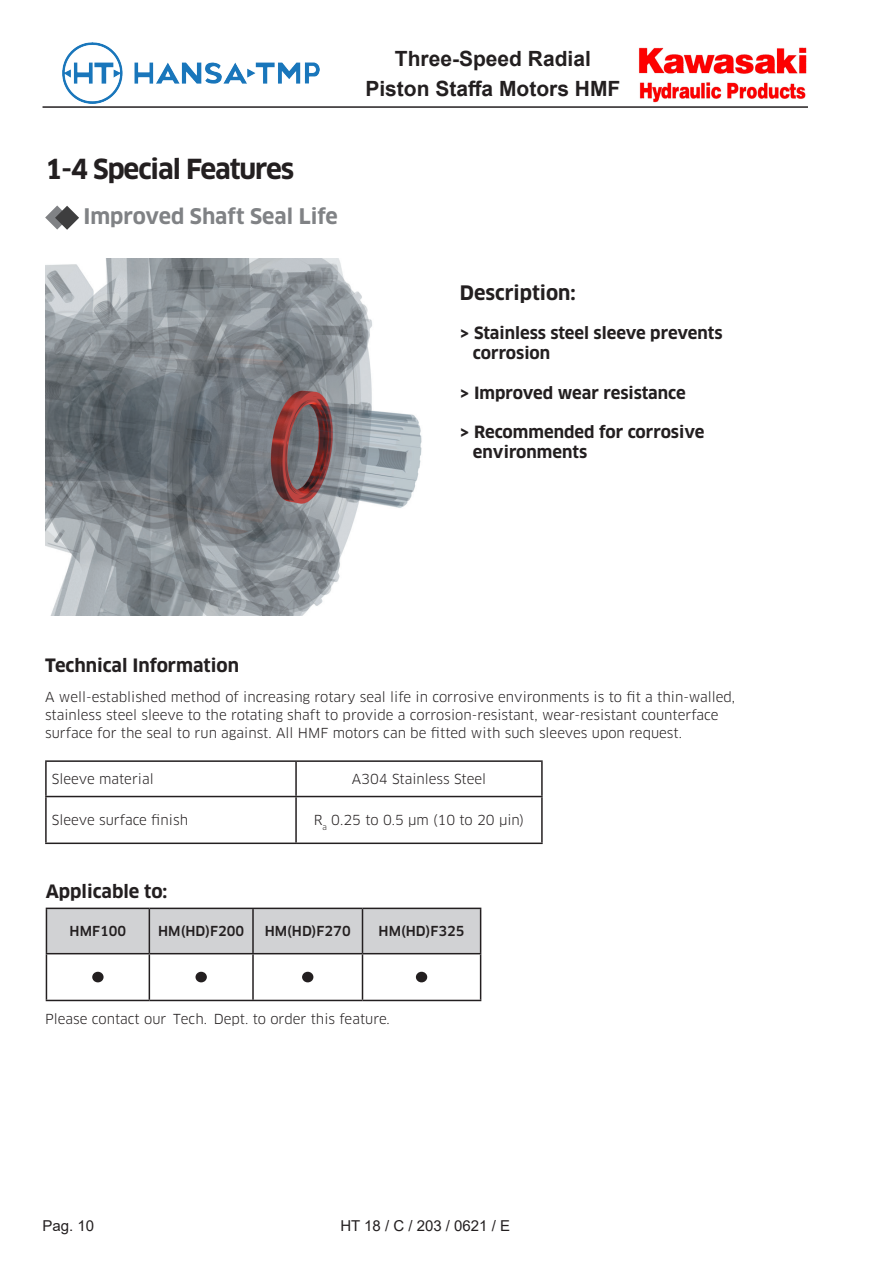
<style>
.page{position:relative;width:893px;height:1263px;background:#fff}
.page>*{position:absolute;margin:0;border:0;box-sizing:border-box;transform-origin:0 0}
.t1{font:700 27px "Clan Pro";letter-spacing:-.04em;color:#231f20}
.t2{font:700 21px/30px "Arial";color:#231f20;text-align:center}
.t3{font:700 21px "Clan Pro";color:#808285}
.t4{font:700 19.5px "Clan Pro";color:#231f20}
.t5{font:700 18px "Clan Pro";color:#231f20}
.t6{font:700 16.5px/19.8px "Clan Pro";color:#231f20}
.t7{font:15px "Arial";color:#231f20}
.t8{font:13.5px/18px "Clan Pro";color:#231f20}
.t9{font:500 13.5px "Clan Pro";color:#231f20}
</style>
<div class="page">
<hr style="left:43px;top:106px;width:765px;height:2px;background:#231f20">
<img style="left:63px;top:43px;width:256px;height:60px">
<img style="left:639px;top:47px;width:168px;height:56px">
<svg style="left:45px;top:205px;width:34px;height:25px"></svg>
<img style="left:45px;top:258px;width:377px;height:357px">
<hr style="left:45px;top:760px;width:251px;height:2px;background:#231f20">
<hr style="left:45px;top:762px;width:2px;height:34px;background:#231f20">
<hr style="left:296px;top:760px;width:247px;height:2px;background:#231f20">
<hr style="left:295px;top:762px;width:2px;height:34px;background:#231f20">
<hr style="left:541px;top:762px;width:2px;height:34px;background:#231f20">
<hr style="left:45px;top:796px;width:251px;height:1px;background:#231f20">
<hr style="left:45px;top:797px;width:2px;height:45px;background:#231f20">
<hr style="left:296px;top:796px;width:247px;height:1px;background:#231f20">
<hr style="left:295px;top:797px;width:2px;height:45px;background:#231f20">
<hr style="left:541px;top:797px;width:2px;height:45px;background:#231f20">
<hr style="left:45px;top:842px;width:251px;height:2px;background:#231f20">
<hr style="left:296px;top:842px;width:247px;height:2px;background:#231f20">
<div style="left:47px;top:909px;width:433px;height:44px;background:#d1d2d4"></div>
<hr style="left:46px;top:908px;width:103px;height:1px;background:#231f20">
<hr style="left:46px;top:909px;width:1px;height:44px;background:#231f20">
<hr style="left:149px;top:908px;width:104px;height:1px;background:#231f20">
<hr style="left:149px;top:909px;width:1px;height:44px;background:#231f20">
<hr style="left:253px;top:908px;width:109px;height:1px;background:#231f20">
<hr style="left:252px;top:909px;width:2px;height:44px;background:#231f20">
<hr style="left:362px;top:908px;width:119px;height:1px;background:#231f20">
<hr style="left:362px;top:909px;width:1px;height:44px;background:#231f20">
<hr style="left:480px;top:909px;width:1px;height:44px;background:#231f20">
<hr style="left:46px;top:953px;width:103px;height:1px;background:#231f20">
<hr style="left:46px;top:954px;width:1px;height:46px;background:#231f20">
<hr style="left:149px;top:953px;width:104px;height:1px;background:#231f20">
<hr style="left:149px;top:954px;width:1px;height:46px;background:#231f20">
<hr style="left:253px;top:953px;width:109px;height:1px;background:#231f20">
<hr style="left:252px;top:954px;width:2px;height:46px;background:#231f20">
<hr style="left:362px;top:953px;width:119px;height:1px;background:#231f20">
<hr style="left:362px;top:954px;width:1px;height:46px;background:#231f20">
<hr style="left:480px;top:954px;width:1px;height:46px;background:#231f20">
<hr style="left:46px;top:1000px;width:103px;height:1px;background:#231f20">
<hr style="left:149px;top:1000px;width:104px;height:1px;background:#231f20">
<hr style="left:253px;top:1000px;width:109px;height:1px;background:#231f20">
<hr style="left:362px;top:1000px;width:119px;height:1px;background:#231f20">
<div style="left:93px;top:972px;width:10px;height:10px;background:#231f20;border-radius:50%"></div>
<div style="left:92px;top:972px;width:12px;height:10px;border:2px solid #231f20;border-radius:50%"></div>
<div style="left:196px;top:972px;width:10px;height:10px;background:#231f20;border-radius:50%"></div>
<div style="left:195px;top:972px;width:12px;height:10px;border:2px solid #231f20;border-radius:50%"></div>
<div style="left:303px;top:972px;width:10px;height:10px;background:#231f20;border-radius:50%"></div>
<div style="left:302px;top:972px;width:11px;height:10px;border:2px solid #231f20;border-radius:50%"></div>
<div style="left:417px;top:972px;width:9px;height:10px;background:#231f20;border-radius:50%"></div>
<div style="left:416px;top:972px;width:11px;height:10px;border:2px solid #231f20;border-radius:50%"></div>
<p class="t1" style="left:45px;top:154px;width:250px">1-4 Special Features</p>
<p class="t3" style="left:83px;top:204px;width:256px">Improved Shaft Seal Life</p>
<h2 class="t2" style="left:365px;top:44px;width:257px">Three-Speed Radial<br>Piston Staffa Motors HMF</h2>
<p class="t4" style="left:460px;top:281px;width:117px">Description:</p>
<p class="t6" style="left:473px;top:324px;width:251px;text-indent:-13px">&gt; Stainless steel sleeve prevents corrosion</p>
<p class="t6" style="left:460px;top:383px;width:228px">&gt; Improved wear resistance</p>
<p class="t6" style="left:473px;top:423px;width:233px;text-indent:-13px">&gt; Recommended for corrosive environments</p>
<p class="t5" style="left:45px;top:654px;width:196px">Technical Information</p>
<p class="t8" style="left:45px;top:688px;width:691px">A well-established method of increasing rotary seal life in corrosive environments is to fit a thin-walled, stainless steel sleeve to the rotating shaft to provide a corrosion-resistant, wear-resistant counterface surface for the seal to run against. All HMF motors can be fitted with such sleeves upon request.</p>
<p class="t8" style="left:52px;top:770px;width:103px">Sleeve material</p>
<p class="t8" style="left:352px;top:770px;width:136px">A304 Stainless Steel</p>
<p class="t8" style="left:52px;top:811px;width:138px">Sleeve surface finish</p>
<p class="t8" style="left:314px;top:811px;width:212px">R<sub>a</sub> 0.25 to 0.5 μm (10 to 20 μin)</p>
<p class="t5" style="left:46px;top:881px;width:123px">Applicable to:</p>
<p class="t9" style="left:70px;top:923px;width:58px">HMF100</p>
<p class="t9" style="left:158px;top:923px;width:87px">HM(HD)F200</p>
<p class="t9" style="left:265px;top:923px;width:87px">HM(HD)F270</p>
<p class="t9" style="left:379px;top:923px;width:87px">HM(HD)F325</p>
<p class="t8" style="left:45px;top:1010px;width:346px">Please contact our Tech. Dept. to order this feature.</p>
<p class="t7" style="left:43px;top:1216px;width:53px">Pag. 10</p>
<p class="t7" style="left:340px;top:1216px;width:171px">HT 18 / C / 203 / 0621 / E</p>
</div>
